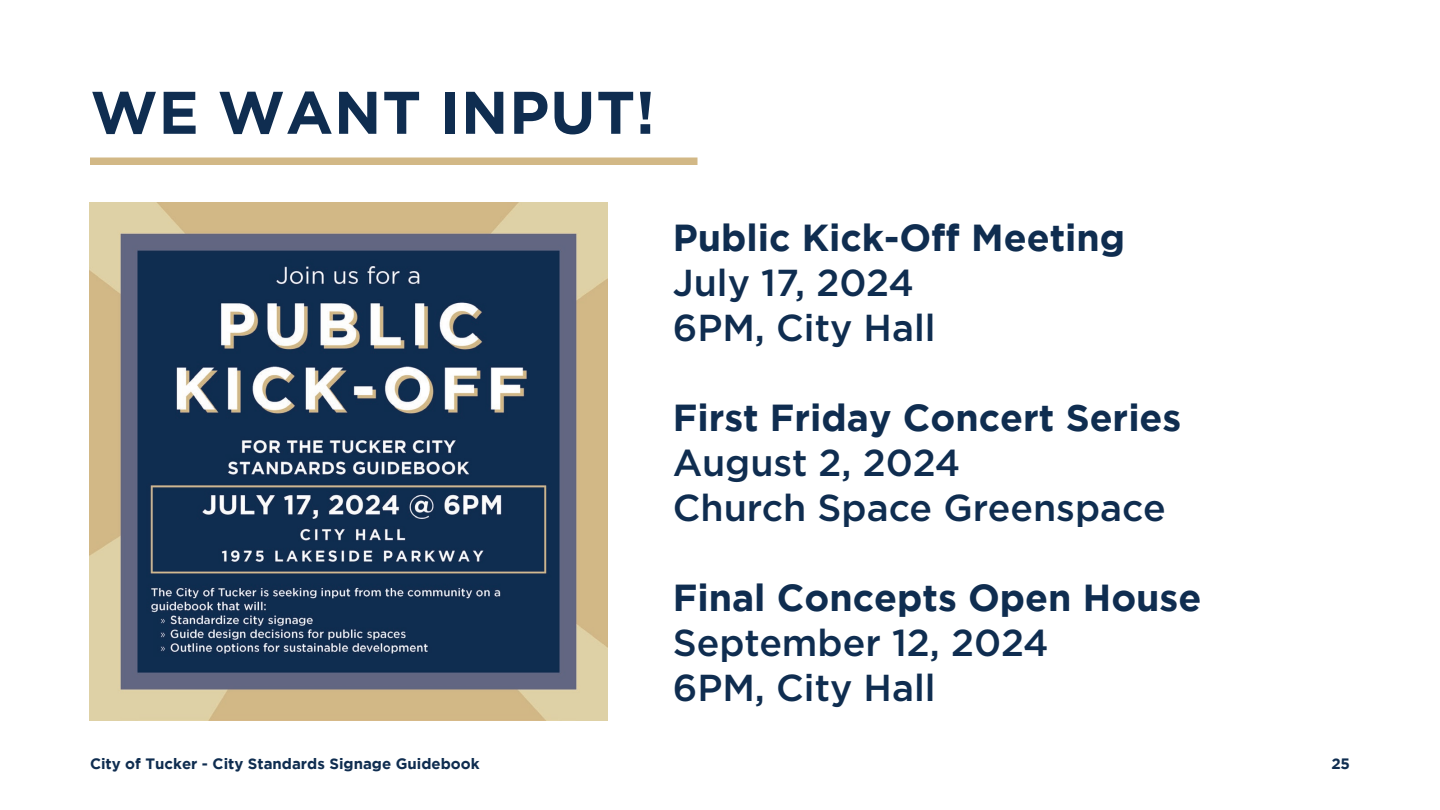
<style>
.page{position:relative;width:1440px;height:810px;background:#fff}
.page>*{position:absolute;margin:0;border:0;box-sizing:border-box;transform-origin:0 0}
.t1{font:700 60px "Gotham";letter-spacing:.015em;color:#0f2d50}
.t2{font:500 37.5px/45px "Gotham";color:#0f2d50}
.t3{font:700 37.5px "Gotham";color:#0f2d50}
.t4{font:700 15px "Gotham";color:#0f2d50}
</style>
<div class="page">
<div style="left:90px;top:158px;width:608px;height:7px;background:#d2b886"></div>
<img style="left:90px;top:202px;width:518px;height:518px">
<h1 class="t1" style="left:90px;top:78px;width:566px">WE WANT INPUT!</h1>
<p class="t3" style="left:673px;top:216px;width:454px">Public Kick-Off Meeting</p>
<p class="t2" style="left:673px;top:260px;width:264px">July 17, 2024<br>6PM, City Hall</p>
<p class="t3" style="left:673px;top:396px;width:510px">First Friday Concert Series</p>
<p class="t2" style="left:673px;top:440px;width:494px">August 2, 2024<br>Church Space Greenspace</p>
<p class="t3" style="left:673px;top:576px;width:530px">Final Concepts Open House</p>
<p class="t2" style="left:673px;top:620px;width:378px">September 12, 2024<br>6PM, City Hall</p>
<p class="t4" style="left:90px;top:755px;width:391px">City of Tucker - City Standards Signage Guidebook</p>
<p class="t4" style="left:1331px;top:755px;width:20px">25</p>
</div>
